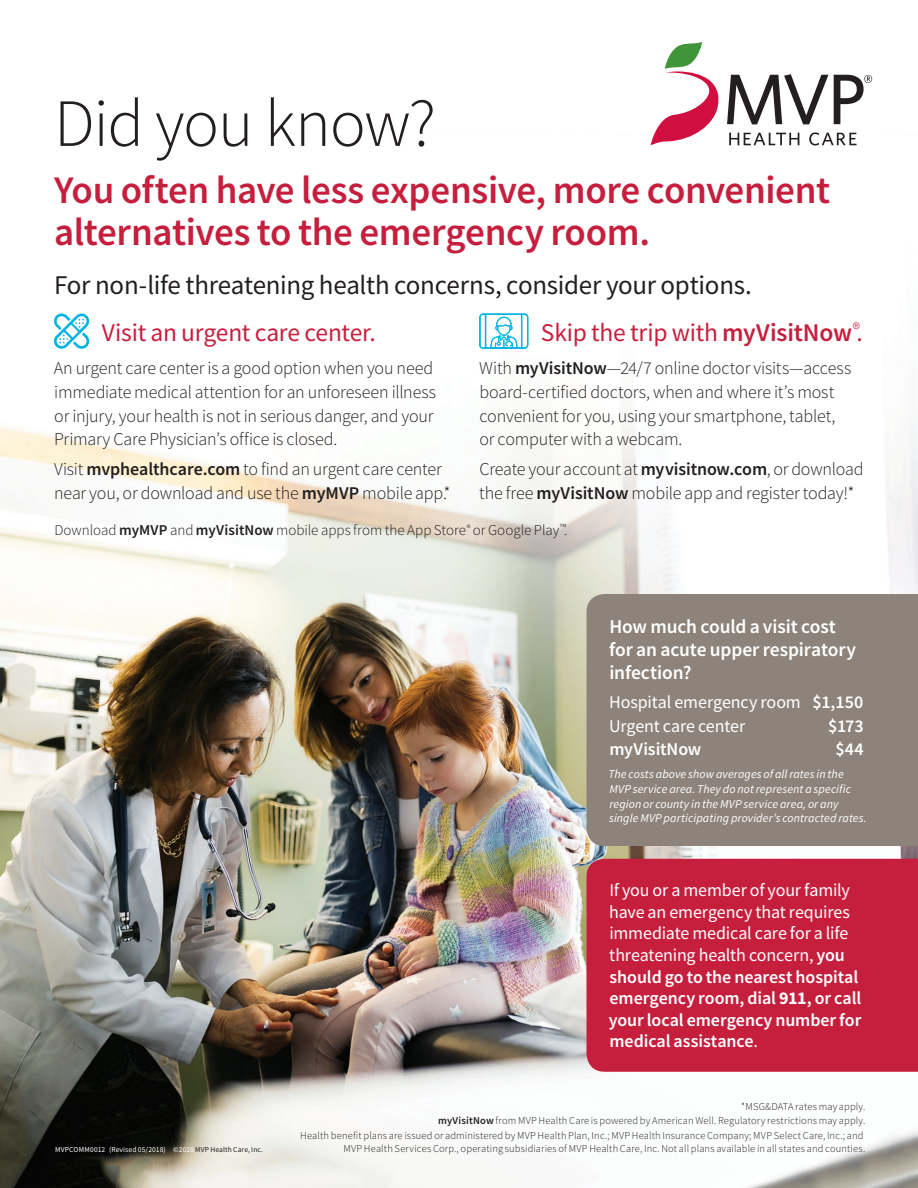
<style>
.page{position:relative;width:918px;height:1188px;background:#fff}
.page>*{position:absolute;margin:0;border:0;box-sizing:border-box;transform-origin:0 0}
.t1{font:300 67.5px "Source Sans Pro";letter-spacing:-.02em;color:#231f20}
.t2{font:600 39px/42.2px "Source Sans Pro";letter-spacing:-.01em;color:#c61f3e}
.t3{font:27px "Source Sans Pro";letter-spacing:-.01em;color:#231f20}
.t4{font:25.5px "Source Sans Pro";letter-spacing:-.01em;color:#c61f3e}
.t5{font:600 19.5px/23.4px "Source Sans Pro";letter-spacing:-.005em;color:#fff}
.t6{font:300 18px/23.7px "Source Sans Pro";letter-spacing:-.01em;color:#231f20}
.t7{font:18px/21.6px "Source Sans Pro";letter-spacing:-.01em;color:#fff}
.t8{font:600 18px "Source Sans Pro";letter-spacing:-.005em;color:#fff}
.t9{font:300 15px "Source Sans Pro";color:#231f20}
.t10{font:italic 12px/14.9px "Source Sans Pro";letter-spacing:.005em;color:#fff}
.t11{font:300 10.5px "Source Sans Pro";letter-spacing:.015em;color:#231f20}
.t12{font:7.5px "Source Sans Pro";letter-spacing:.02em;color:#fff}
.s1{font-weight:600}
.s2{font-weight:700}
.s3{color:#231f20}
</style>
<div class="page">
<img style="left:0;top:144px;width:918px;height:1044px">
<svg style="left:651px;top:42px;width:221px;height:104px"></svg>
<div style="left:586px;top:859px;width:332px;height:213px;background:#c61f3e"></div>
<div style="left:586px;top:594px;width:332px;height:252px;background:#8e837a"></div>
<svg style="left:54px;top:314px;width:35px;height:35px"></svg>
<svg style="left:479px;top:314px;width:49px;height:35px"></svg>
<p class="t1" style="left:54px;top:82px;width:383px">Did you know?</p>
<p class="t2" style="left:54px;top:169px;width:778px">You often have less expensive, more convenient alternatives to the emergency room.</p>
<p class="t3" style="left:54px;top:267px;width:699px">For non-life threatening health concerns, consider your options.</p>
<p class="t4" style="left:541px;top:317px;width:323px">Skip the trip with <span class="s1">myVisitNow</span><sup>®</sup>.</p>
<p class="t6" style="left:479px;top:356px;width:374px">With <span class="s1">myVisitNow</span>—24/7 online doctor visits—access board‑certified doctors, when and where it’s most convenient for you, using your smartphone, tablet, or computer with a webcam.</p>
<p class="t6" style="left:479px;top:457px;width:386px">Create your account at <span class="s1">myvisitnow.com</span>, or download the free <span class="s1">myVisitNow</span> mobile app and register today!*</p>
<p class="t9" style="left:54px;top:521px;width:515px">Download <span class="s1">myMVP</span> and <span class="s1">myVisitNow</span> mobile apps from the App Store<sup>®</sup> or Google Play<sup>™</sup>.</p>
<p class="t4" style="left:102px;top:317px;width:276px">Visit an urgent care center.</p>
<p class="t6" style="left:54px;top:356px;width:384px">An urgent care center is a good option when you need immediate medical attention for an unforeseen illness or injury, your health is not in serious danger, and your Primary Care Physician’s office is closed.</p>
<p class="t6" style="left:54px;top:457px;width:398px">Visit <span class="s1">mvphealthcare.com</span> to find an urgent care center near you, or download and use the <span class="s1">myMVP</span> mobile app.*</p>
<p class="t5" style="left:609px;top:614px;width:248px">How much could a visit cost for an acute upper respiratory infection?</p>
<p class="t7" style="left:609px;top:691px;width:256px">Hospital emergency room <span class="s1">$1,150</span></p>
<p class="t7" style="left:609px;top:715px;width:138px">Urgent care center</p>
<p class="t8" style="left:828px;top:714px;width:37px">$173</p>
<p class="t8" style="left:609px;top:738px;width:93px">myVisitNow</p>
<p class="t8" style="left:835px;top:738px;width:30px">$44</p>
<p class="t10" style="left:608px;top:766px;width:260px">The costs above show averages of all rates in the MVP service area. They do not represent a specific region or county in the MVP service area, or any single MVP participating provider’s contracted rates.</p>
<p class="t7" style="left:609px;top:879px;width:254px">If you or a member of your family have an emergency that requires immediate medical care for a life threatening health concern, <span class="s1">you should go to the nearest hospital emergency room, dial</span> <span class="s2">911</span><span class="s1">, or call your local emergency number for medical assistance</span>.</p>
<p class="t11" style="left:741px;top:1100px;width:126px">*MSG&amp;DATA rates may apply.</p>
<p class="t11" style="left:438px;top:1115px;width:429px"><span class="s1">myVisitNow</span> from MVP Health Care is powered by American Well. Regulatory restrictions may apply.</p>
<p class="t11" style="left:300px;top:1129px;width:565px">Health benefit plans are issued or administered by MVP Health Plan, Inc.; MVP Health Insurance Company; MVP Select Care, Inc.; and</p>
<p class="t12" style="left:55px;top:1144px;width:210px">MVPCOMM0012 (Revised 05/2018) ©2018 <span class="s3">MVP Health Care, Inc.</span></p>
<p class="t11" style="left:343px;top:1142px;width:523px">MVP Health Services Corp., operating subsidiaries of MVP Health Care, Inc. Not all plans available in all states and counties.</p>
</div>
